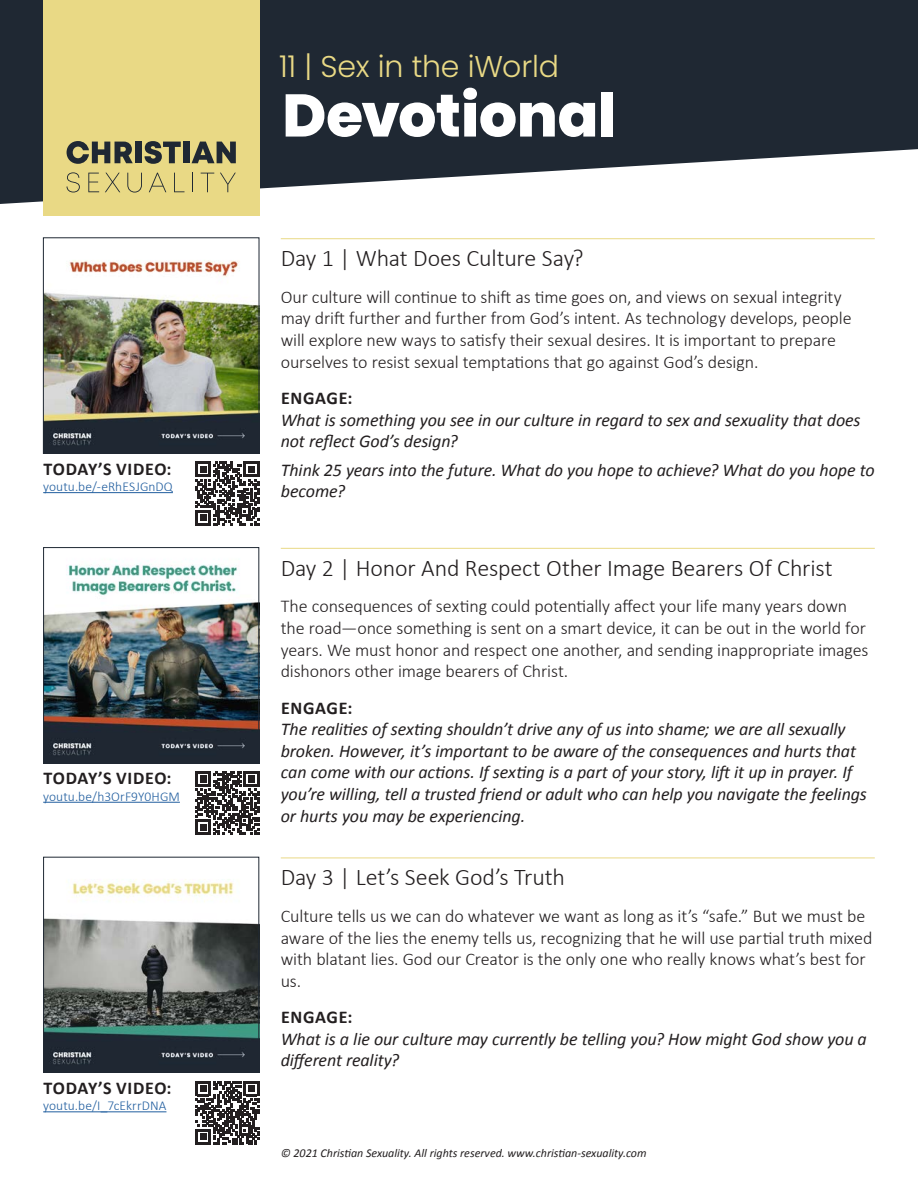
<style>
.page{position:relative;width:918px;height:1188px;background:#fff}
.page>*{position:absolute;margin:0;border:0;box-sizing:border-box;transform-origin:0 0}
.t1{font:800 60px "Poppins";letter-spacing:-.005em;color:#fff}
.t2{font:300 30px "Poppins";letter-spacing:-.005em;color:#e9d985}
.t3{font:300 24px "Calibri";letter-spacing:-.01em;color:#231f20}
.t4{font:300 18px/21.6px "Calibri";letter-spacing:-.01em;color:#231f20}
.t5{font:italic 18px/21.6px "Calibri";letter-spacing:-.005em;color:#231f20}
.t6{font:700 18px "Calibri";letter-spacing:.04em;color:#231f20}
.t7{font:300 13.5px "Calibri";letter-spacing:.005em;color:#215e9f}
.t8{font:italic 12px "Calibri";color:#231f20}
</style>
<div class="page">
<svg style="left:0;top:0;width:918px;height:204px;fill:#1f2833"></svg>
<img style="left:45px;top:260px;width:212px;height:192px">
<div style="left:43px;top:238px;width:216px;height:216px;border:1px solid #1f2833"></div>
<img style="left:45px;top:564px;width:212px;height:197px">
<div style="left:43px;top:547px;width:216px;height:216px;border:1px solid #1f2833"></div>
<img style="left:45px;top:879px;width:212px;height:192px">
<div style="left:43px;top:857px;width:216px;height:216px;border:1px solid #1f2833"></div>
<hr style="left:281px;top:238px;width:594px;height:1px;background:#e9d985">
<hr style="left:281px;top:548px;width:594px;height:1px;background:#e9d985">
<hr style="left:281px;top:858px;width:594px;height:1px;background:#e9d985">
<hr style="left:43px;top:492px;width:130px;height:1px;background:#215e9f">
<hr style="left:43px;top:802px;width:137px;height:1px;background:#215e9f">
<hr style="left:43px;top:1111px;width:123px;height:1px;background:#215e9f">
<svg style="left:196px;top:462px;width:63px;height:63px"></svg>
<svg style="left:196px;top:771px;width:63px;height:64px"></svg>
<svg style="left:196px;top:1081px;width:63px;height:63px"></svg>
<div style="left:43px;top:0;width:216px;height:216px;background:#e9d985"></div>
<svg style="left:67px;top:141px;width:66px;height:23px"></svg>
<div style="left:135px;top:142px;width:6px;height:21px;background:#1f2833"></div>
<svg style="left:145px;top:141px;width:36px;height:23px"></svg>
<div style="left:183px;top:142px;width:6px;height:21px;background:#1f2833"></div>
<svg style="left:192px;top:142px;width:44px;height:21px"></svg>
<svg style="left:67px;top:172px;width:13px;height:21px"></svg>
<svg style="left:88px;top:173px;width:11px;height:19px"></svg>
<svg style="left:105px;top:173px;width:15px;height:19px"></svg>
<svg style="left:127px;top:173px;width:15px;height:20px"></svg>
<svg style="left:149px;top:173px;width:17px;height:19px"></svg>
<svg style="left:174px;top:173px;width:11px;height:19px"></svg>
<svg style="left:192px;top:173px;width:1px;height:19px"></svg>
<svg style="left:201px;top:173px;width:13px;height:19px"></svg>
<svg style="left:220px;top:173px;width:16px;height:19px"></svg>
<p class="t6" style="left:44px;top:457px;width:130px">TODAY’S VIDEO:</p>
<p class="t7" style="left:43px;top:478px;width:131px">youtu.be/-eRhESJGnDQ</p>
<p class="t6" style="left:44px;top:767px;width:130px">TODAY’S VIDEO:</p>
<p class="t7" style="left:43px;top:788px;width:138px">youtu.be/h3OrF9Y0HGM</p>
<p class="t6" style="left:44px;top:1076px;width:130px">TODAY’S VIDEO:</p>
<p class="t7" style="left:43px;top:1097px;width:125px">youtu.be/I_7cEkrrDNA</p>
<h2 class="t2" style="left:279px;top:49px;width:282px">11 | Sex in the iWorld</h2>
<h1 class="t1" style="left:282px;top:81px;width:336px">Devotional</h1>
<h3 class="t3" style="left:281px;top:243px;width:304px">Day 1 | What Does Culture Say?</h3>
<p class="t4" style="left:281px;top:285px;width:572px">Our culture will continue to shift as time goes on, and views on sexual integrity may drift further and further from God’s intent. As technology develops, people will explore new ways to satisfy their sexual desires. It is important to prepare ourselves to resist sexual temptations that go against God’s design.</p>
<p class="t6" style="left:281px;top:387px;width:73px">ENGAGE:</p>
<p class="t5" style="left:281px;top:408px;width:581px">What is something you see in our culture in regard to sex and sexuality that does not reflect God’s design?</p>
<p class="t5" style="left:281px;top:458px;width:595px">Think 25 years into the future. What do you hope to achieve? What do you hope to become?</p>
<h3 class="t3" style="left:281px;top:553px;width:553px">Day 2 | Honor And Respect Other Image Bearers Of Christ</h3>
<p class="t4" style="left:281px;top:595px;width:589px">The consequences of sexting could potentially affect your life many years down the road—once something is sent on a smart device, it can be out in the world for years. We must honor and respect one another, and sending inappropriate images dishonors other image bearers of Christ.</p>
<p class="t6" style="left:281px;top:696px;width:73px">ENGAGE:</p>
<p class="t5" style="left:281px;top:718px;width:588px">The realities of sexting shouldn’t drive any of us into shame; we are all sexually broken. However, it’s important to be aware of the consequences and hurts that can come with our actions. If sexting is a part of your story, lift it up in prayer. If you’re willing, tell a trusted friend or adult who can help you navigate the feelings or hurts you may be experiencing.</p>
<h3 class="t3" style="left:281px;top:862px;width:286px">Day 3 | Let’s Seek God’s Truth</h3>
<p class="t4" style="left:281px;top:904px;width:593px">Culture tells us we can do whatever we want as long as it’s “safe.” But we must be aware of the lies the enemy tells us, recognizing that he will use partial truth mixed with blatant lies. God our Creator is the only one who really knows what’s best for us.</p>
<p class="t6" style="left:281px;top:1006px;width:73px">ENGAGE:</p>
<p class="t5" style="left:281px;top:1027px;width:588px">What is a lie our culture may currently be telling you? How might God show you a different reality?</p>
<p class="t8" style="left:281px;top:1144px;width:367px">© 2021 Christian Sexuality. All rights reserved. www.christian-sexuality.com</p>
</div>
